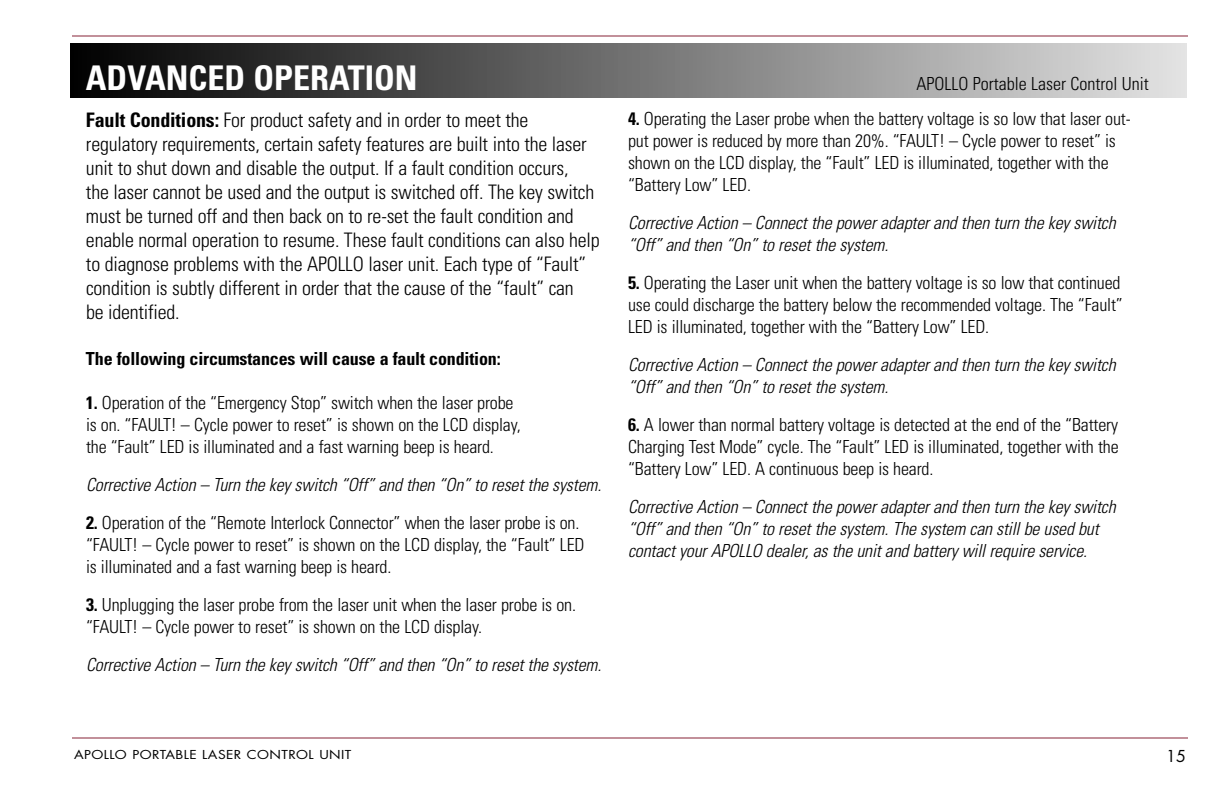
<style>
.page{position:relative;width:1224px;height:792px;background:#fff}
.page>*{position:absolute;margin:0;border:0;box-sizing:border-box;transform-origin:0 0}
.t1{font:700 condensed 34px "Univers";color:#fff}
.t2{font:300 condensed 20px/24px "Univers";letter-spacing:-.01em;color:#000}
.t3{font:300 condensed 18px/22px "Univers";letter-spacing:-.01em;color:#000}
.t4{font:italic 300 condensed 18px/22px "Univers";letter-spacing:-.01em;color:#000}
.t5{font:700 condensed 18px "Univers";letter-spacing:-.01em;color:#000}
.t6{font:16px "Futura";color:#000}
.t7{font:12px "Futura";letter-spacing:.03em;color:#000;scale:1.15 1}
.s1{font-weight:700}
</style>
<div class="page">
<hr style="left:72px;top:36px;width:1116px;height:1px;background:#862336">
<hr style="left:72px;top:738px;width:1116px;height:1px;background:#862336">
<div style="left:71px;top:44px;width:1116px;height:54px;background:linear-gradient(to right,#000,#e3e3e3)"></div>
<h1 class="t1" style="left:86px;top:57px;width:333px">ADVANCED OPERATION</h1>
<p class="t2" style="left:86px;top:107px;width:515px"><span class="s1">Fault Conditions:</span> For product safety and in order to meet the regulatory requirements, certain safety features are built into the laser unit to shut down and disable the output. If a fault condition occurs,<br>the laser cannot be used and the output is switched off. The key switch must be turned off and then back on to re-set the fault condition and enable normal operation to resume. These fault conditions can also help to diagnose problems with the APOLLO laser unit. Each type of “Fault” condition is subtly different in order that the cause of the “fault” can<br>be identified.</p>
<p class="t5" style="left:86px;top:347px;width:416px">The following circumstances will cause a fault condition:</p>
<p class="t3" style="left:86px;top:391px;width:436px"><span class="s1">1.</span> Operation of the “Emergency Stop” switch when the laser probe is on. “FAULT! – Cycle power to reset” is shown on the LCD display, the “Fault” LED is illuminated and a fast warning beep is heard.</p>
<p class="t4" style="left:86px;top:473px;width:517px">Corrective Action – Turn the key switch “Off” and then “On” to reset the system.</p>
<p class="t3" style="left:86px;top:511px;width:500px"><span class="s1">2.</span> Operation of the “Remote Interlock Connector” when the laser probe is on. “FAULT! – Cycle power to reset” is shown on the LCD display, the “Fault” LED is illuminated and a fast warning beep is heard.</p>
<p class="t3" style="left:86px;top:593px;width:491px"><span class="s1">3.</span> Unplugging the laser probe from the laser unit when the laser probe is on. “FAULT! – Cycle power to reset” is shown on the LCD display.</p>
<p class="t4" style="left:86px;top:653px;width:517px">Corrective Action – Turn the key switch “Off” and then “On” to reset the system.</p>
<p class="t3" style="left:916px;top:73px;width:234px">APOLLO Portable Laser Control Unit</p>
<p class="t3" style="left:628px;top:107px;width:504px"><span class="s1">4.</span> Operating the Laser probe when the battery voltage is so low that laser out&shy;put power is reduced by more than 20%. “FAULT! – Cycle power to reset” is shown on the LCD display, the “Fault” LED is illuminated, together with the “Battery Low” LED.</p>
<p class="t4" style="left:628px;top:211px;width:489px">Corrective Action – Connect the power adapter and then turn the key switch “Off” and then “On” to reset the system.</p>
<p class="t3" style="left:628px;top:271px;width:496px"><span class="s1">5.</span> Operating the Laser unit when the battery voltage is so low that continued use could discharge the battery below the recommended voltage. The “Fault”<br>LED is illuminated, together with the “Battery Low” LED.</p>
<p class="t4" style="left:628px;top:353px;width:489px">Corrective Action – Connect the power adapter and then turn the key switch “Off” and then “On” to reset the system.</p>
<p class="t3" style="left:628px;top:413px;width:492px;text-align:justify"><span class="s1">6.</span> A lower than normal battery voltage is detected at the end of the “Battery Charging Test Mode” cycle. The “Fault” LED is illuminated, together with the “Battery Low” LED. A continuous beep is heard.</p>
<p class="t4" style="left:628px;top:495px;width:489px">Corrective Action – Connect the power adapter and then turn the key switch “Off” and then “On” to reset the system. The system can still be used but contact your APOLLO dealer, as the unit and battery will require service.</p>
<p class="t7" style="left:74px;top:746px;width:243px">APOLLO PORTABLE LASER CONTROL UNIT</p>
<p class="t6" style="left:1166px;top:745px;width:21px">15</p>
</div>
